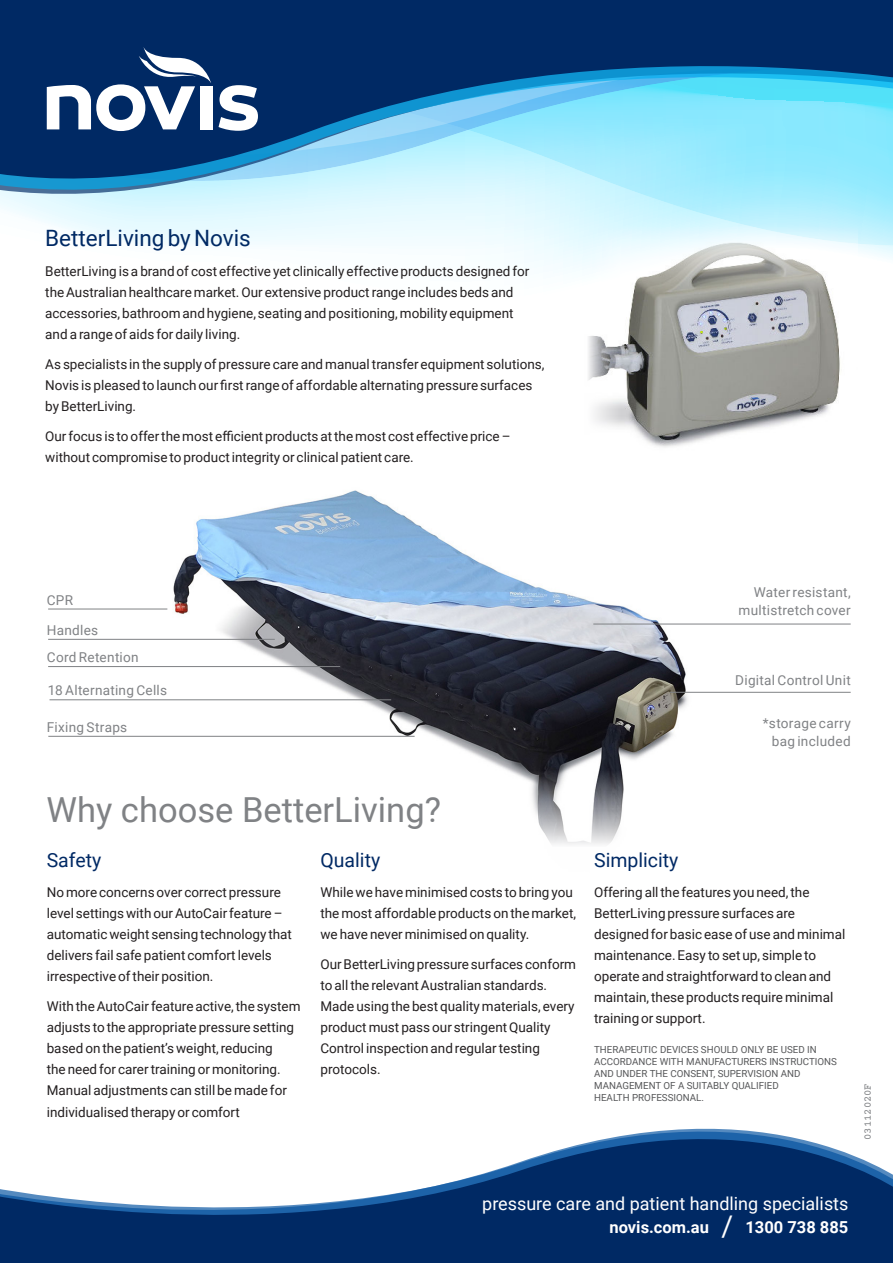
<style>
.page{position:relative;width:893px;height:1263px;background:#fff}
.page>*{position:absolute;margin:0;border:0;box-sizing:border-box;transform-origin:0 0}
.t1{font:34.5px "Roboto";color:#808285}
.t2{font:22.5px "Roboto";color:#002964}
.t3{font:19.5px "Roboto";color:#002964}
.t4{font:18px "Roboto";color:#fff}
.t5{font:700 16.5px "Roboto";color:#fff}
.t6{font:13.65px/18px "Roboto";letter-spacing:.02em;color:#808285;text-align:right}
.t7{font:13.5px/21px "Roboto";color:#231f20}
.t8{font:10.5px "Courier Prime";color:#808285}
.t9{font:9.75px/12px "Roboto";color:#57585a}
.s1{font-weight:400;font-size:28.5px}
</style>
<div class="page">
<img style="left:164px;top:490px;width:532px;height:355px">
<svg style="left:0;top:0;width:893px;height:258px;background:#6499bc"></svg>
<div style="left:200px;top:86px;width:12px;height:43px;background:#fff"></div>
<svg style="left:219px;top:85px;width:39px;height:46px"></svg>
<svg style="left:47px;top:47px;width:164px;height:84px"></svg>
<hr style="left:593px;top:624px;width:258px;height:1px;background:#808285">
<hr style="left:670px;top:692px;width:181px;height:1px;background:#808285">
<hr style="left:48px;top:609px;width:119px;height:1px;background:#808285">
<hr style="left:48px;top:639px;width:227px;height:1px;background:#808285">
<hr style="left:48px;top:666px;width:292px;height:1px;background:#808285">
<hr style="left:48px;top:736px;width:367px;height:1px;background:#808285">
<hr style="left:50px;top:699px;width:341px;height:1px;background:#808285">
<svg style="left:0;top:1128px;width:893px;height:135px;fill:#002964"></svg>
<img style="left:585px;top:221px;width:273px;height:226px">
<h2 class="t2" style="left:45px;top:229px;width:207px">BetterLiving by Novis</h2>
<p class="t7" style="left:45px;top:262px;width:486px">BetterLiving is a brand of cost effective yet clinically effective products designed for the Australian healthcare market. Our extensive product range includes beds and accessories, bathroom and hygiene, seating and positioning, mobility equipment and a range of aids for daily living.</p>
<p class="t7" style="left:45px;top:355px;width:501px">As specialists in the supply of pressure care and manual transfer equipment solutions,<br>Novis is pleased to launch our first range of affordable alternating pressure surfaces by BetterLiving.</p>
<p class="t7" style="left:45px;top:425px;width:467px">Our focus is to offer the most efficient products at the most cost effective price – without compromise to product integrity or clinical patient care.</p>
<p class="t6" style="left:47px;top:592px;width:28px">CPR</p>
<p class="t6" style="left:47px;top:617px;width:93px;line-height:27.3px;text-align:left">Handles<br>Cord Retention</p>
<p class="t6" style="left:48px;top:682px;width:121px">18 Alternating Cells</p>
<p class="t6" style="left:47px;top:719px;width:82px">Fixing Straps</p>
<p class="t6" style="left:739px;top:584px;width:114px">Water resistant, multistretch cover</p>
<p class="t6" style="left:735px;top:672px;width:117px">Digital Control Unit</p>
<p class="t6" style="left:763px;top:715px;width:89px">*storage carry bag included</p>
<h1 class="t1" style="left:46px;top:796px;width:396px">Why choose BetterLiving?</h1>
<h3 class="t3" style="left:47px;top:852px;width:56px">Safety</h3>
<p class="t7" style="left:47px;top:882px;width:247px">No more concerns over correct pressure level settings with our AutoCair feature – automatic weight sensing technology that delivers fail safe patient comfort levels irrespective of their position.</p>
<p class="t7" style="left:47px;top:996px;width:255px">With the AutoCair feature active, the system adjusts to the appropriate pressure setting based on the patient’s weight, reducing<br>the need for carer training or monitoring.<br>Manual adjustments can still be made for</p>
<p class="t7" style="left:47px;top:1103px;width:195px">individualised therapy or comfort</p>
<h3 class="t3" style="left:320px;top:852px;width:61px">Quality</h3>
<p class="t7" style="left:320px;top:882px;width:257px">While we have minimised costs to bring you the most affordable products on the market, we have never minimised on quality.</p>
<p class="t7" style="left:320px;top:954px;width:257px">Our BetterLiving pressure surfaces conform to all the relevant Australian standards.<br>Made using the best quality materials, every product must pass our stringent Quality Control inspection and regular testing protocols.</p>
<h3 class="t3" style="left:594px;top:852px;width:86px">Simplicity</h3>
<p class="t7" style="left:594px;top:882px;width:253px">Offering all the features you need, the BetterLiving pressure surfaces are designed for basic ease of use and minimal maintenance. Easy to set up, simple to operate and straightforward to clean and maintain, these products require minimal training or support.</p>
<p class="t9" style="left:594px;top:1045px;width:244px">THERAPEUTIC DEVICES SHOULD ONLY BE USED IN ACCORDANCE WITH MANUFACTURERS INSTRUCTIONS AND UNDER THE CONSENT, SUPERVISION AND MANAGEMENT OF A SUITABLY QUALIFIED<br>HEALTH PROFESSIONAL.</p>
<p class="t8" style="left:864px;top:1140px;width:58px;rotate:-90deg">03112020F</p>
<h3 class="t4" style="left:482px;top:1196px;width:368px">pressure care and patient handling specialists</h3>
<p class="t5" style="left:609px;top:1218px;width:240px">novis.com.au <span class="s1">/</span> 1300 738 885</p>
</div>
